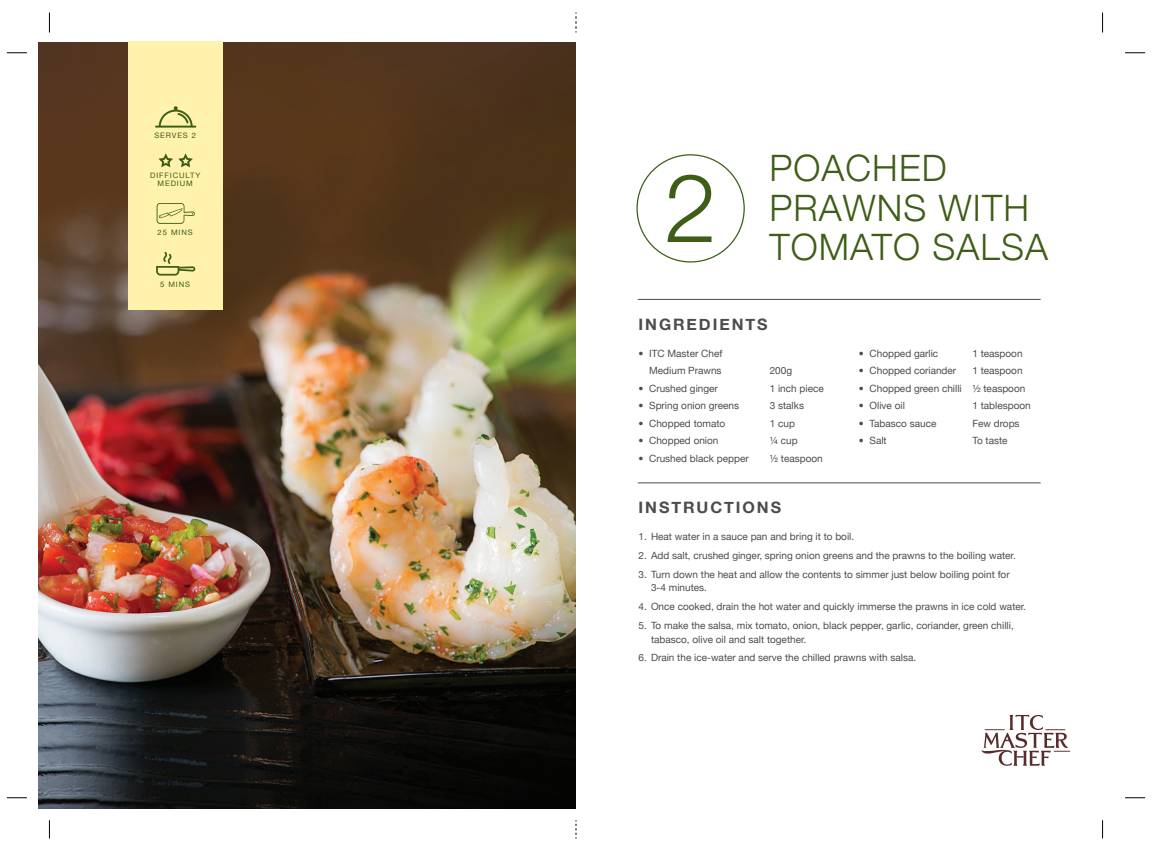
<style>
.page{position:relative;width:1152px;height:851px;background:#fff}
.page>*{position:absolute;margin:0;border:0;box-sizing:border-box;transform-origin:0 0}
.t1{font:300 95.25px "Helvetica Neue";color:#3e5d16}
.t2{font:300 36.38px/39.5px "Helvetica Neue";letter-spacing:.03em;color:#3e5d16}
.t3{font:700 15.75px "Helvetica Neue";letter-spacing:.12em;color:#4b4c4d}
.t4{font:10px/13.8px "Helvetica Neue";color:#4b4c4d}
.t5{font:7.5px/7.5px "Helvetica Neue";letter-spacing:.12em;color:#3e5d16;text-align:center}
</style>
<div class="page">
<img style="left:39px;top:42px;width:537px;height:766px">
<svg style="left:49px;top:13px;width:1px;height:20px"></svg>
<svg style="left:7px;top:53px;width:20px;height:1px"></svg>
<svg style="left:7px;top:797px;width:20px;height:1px"></svg>
<svg style="left:49px;top:820px;width:1px;height:18px"></svg>
<svg style="left:576px;top:13px;width:1px;height:20px"></svg>
<svg style="left:576px;top:820px;width:1px;height:18px"></svg>
<svg style="left:1102px;top:13px;width:1px;height:20px"></svg>
<svg style="left:1125px;top:53px;width:20px;height:1px"></svg>
<svg style="left:1125px;top:797px;width:20px;height:1px"></svg>
<svg style="left:1102px;top:820px;width:1px;height:18px"></svg>
<div style="left:128px;top:42px;width:95px;height:268px;background:#fff2ad"></div>
<svg style="left:155px;top:106px;width:41px;height:21px"></svg>
<svg style="left:156px;top:252px;width:39px;height:23px"></svg>
<svg style="left:158px;top:153px;width:35px;height:15px"></svg>
<svg style="left:157px;top:203px;width:38px;height:21px"></svg>
<hr style="left:637px;top:482px;width:403px;height:1px;background:#4b4c4d">
<hr style="left:637px;top:299px;width:403px;height:1px;background:#4b4c4d">
<svg style="left:981px;top:714px;width:89px;height:52px"></svg>
<p class="t5" style="left:154px;top:131px;width:43px">SERVES 2</p>
<p class="t5" style="left:150px;top:171px;width:52px">DIFFICULTY<br>MEDIUM</p>
<p class="t5" style="left:158px;top:228px;width:37px">25 MINS</p>
<p class="t5" style="left:160px;top:280px;width:32px">5 MINS</p>
<h1 class="t1" style="left:664px;top:131px;width:54px">2</h1>
<h2 class="t2" style="left:769px;top:146px;width:280px">POACHED<br>PRAWNS WITH<br>TOMATO SALSA</h2>
<h3 class="t3" style="left:638px;top:310px;width:130px">INGREDIENTS</h3>
<p class="t4" style="left:638px;top:344px;width:85px;line-height:17.5px;text-align:right">• ITC Master Chef<br>Medium Prawns</p>
<p class="t4" style="left:769px;top:363px;width:24px">200g</p>
<p class="t4" style="left:638px;top:380px;width:81px">• Crushed ginger</p>
<p class="t4" style="left:769px;top:380px;width:56px">1 inch piece</p>
<p class="t4" style="left:638px;top:398px;width:102px">• Spring onion greens</p>
<p class="t4" style="left:769px;top:398px;width:36px">3 stalks</p>
<p class="t4" style="left:638px;top:415px;width:88px">• Chopped tomato</p>
<p class="t4" style="left:769px;top:415px;width:27px">1 cup</p>
<p class="t4" style="left:638px;top:433px;width:81px">• Chopped onion</p>
<p class="t4" style="left:769px;top:433px;width:29px">¼ cup</p>
<p class="t4" style="left:638px;top:450px;width:112px">• Crushed black pepper</p>
<p class="t4" style="left:769px;top:450px;width:54px">½ teaspoon</p>
<h3 class="t3" style="left:638px;top:493px;width:144px">INSTRUCTIONS</h3>
<p class="t4" style="left:859px;top:345px;width:81px">• Chopped garlic</p>
<p class="t4" style="left:972px;top:345px;width:52px">1 teaspoon</p>
<p class="t4" style="left:859px;top:363px;width:99px">• Chopped coriander</p>
<p class="t4" style="left:972px;top:363px;width:52px">1 teaspoon</p>
<p class="t4" style="left:859px;top:380px;width:168px">• Chopped green chilli ½ teaspoon</p>
<p class="t4" style="left:859px;top:398px;width:47px">• Olive oil</p>
<p class="t4" style="left:972px;top:398px;width:60px">1 tablespoon</p>
<p class="t4" style="left:859px;top:415px;width:79px">• Tabasco sauce</p>
<p class="t4" style="left:972px;top:415px;width:49px">Few drops</p>
<p class="t4" style="left:859px;top:433px;width:29px">• Salt</p>
<p class="t4" style="left:972px;top:433px;width:37px">To taste</p>
<p class="t4" style="left:638px;top:529px;width:217px">1. Heat water in a sauce pan and bring it to boil.</p>
<p class="t4" style="left:638px;top:547px;width:379px">2. Add salt, crushed ginger, spring onion greens and the prawns to the boiling water.</p>
<p class="t4" style="left:651px;top:566px;width:360px;text-indent:-12px">3. Turn down the heat and allow the contents to simmer just below boiling point for<br>3-4 minutes.</p>
<p class="t4" style="left:638px;top:599px;width:389px">4. Once cooked, drain the hot water and quickly immerse the prawns in ice cold water.</p>
<p class="t4" style="left:651px;top:617px;width:364px;text-indent:-12px">5. To make the salsa, mix tomato, onion, black pepper, garlic, coriander, green chilli, tabasco, olive oil and salt together.</p>
<p class="t4" style="left:638px;top:650px;width:279px">6. Drain the ice-water and serve the chilled prawns with salsa.</p>
</div>
